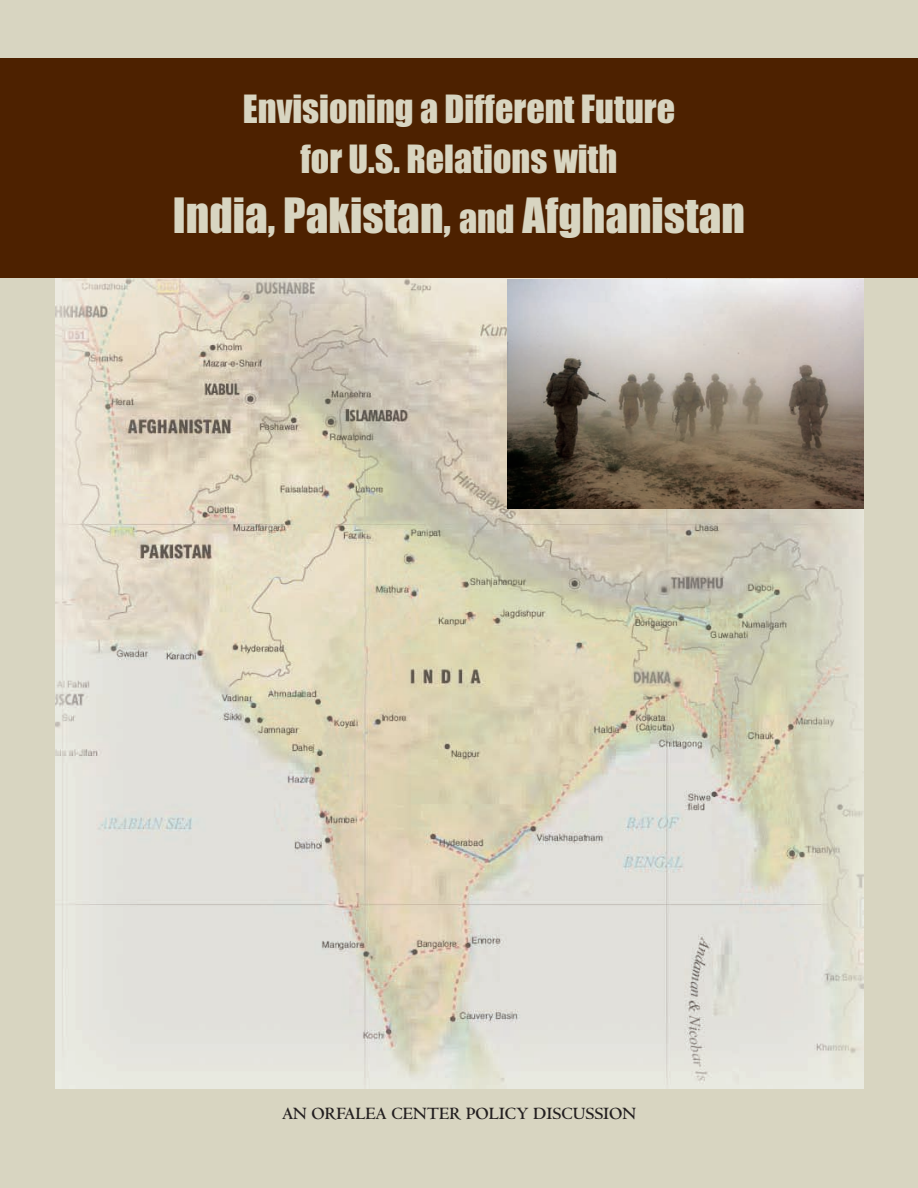
<style>
.page{position:relative;width:918px;height:1188px;background:#d8d5c1}
.page>*{position:absolute;margin:0;border:0;box-sizing:border-box;transform-origin:0 0}
.t1{font:45px "Impact";color:#d8d5c1}
.t2{font:36px/49.5px "Impact";color:#d8d5c1;text-align:center}
.t3{font:700 18px "Centaur";color:#231f20}
.s1{font-size:36px}
</style>
<div class="page">
<img style="left:55px;top:278px;width:808px;height:810px">
<div style="left:0;top:58px;width:918px;height:220px;background:#4d2100"></div>
<img style="left:507px;top:280px;width:356px;height:229px">
<p class="t2" style="left:243px;top:86px;width:434px">Envisioning a Different Future for U.S. Relations with</p>
<p class="t1" style="left:173px;top:191px;width:574px">India, Pakistan, <span class="s1">and</span> Afghanistan</p>
<p class="t3" style="left:282px;top:1107px;width:355px">AN ORFALEA CENTER POLICY DISCUSSION</p>
</div>
